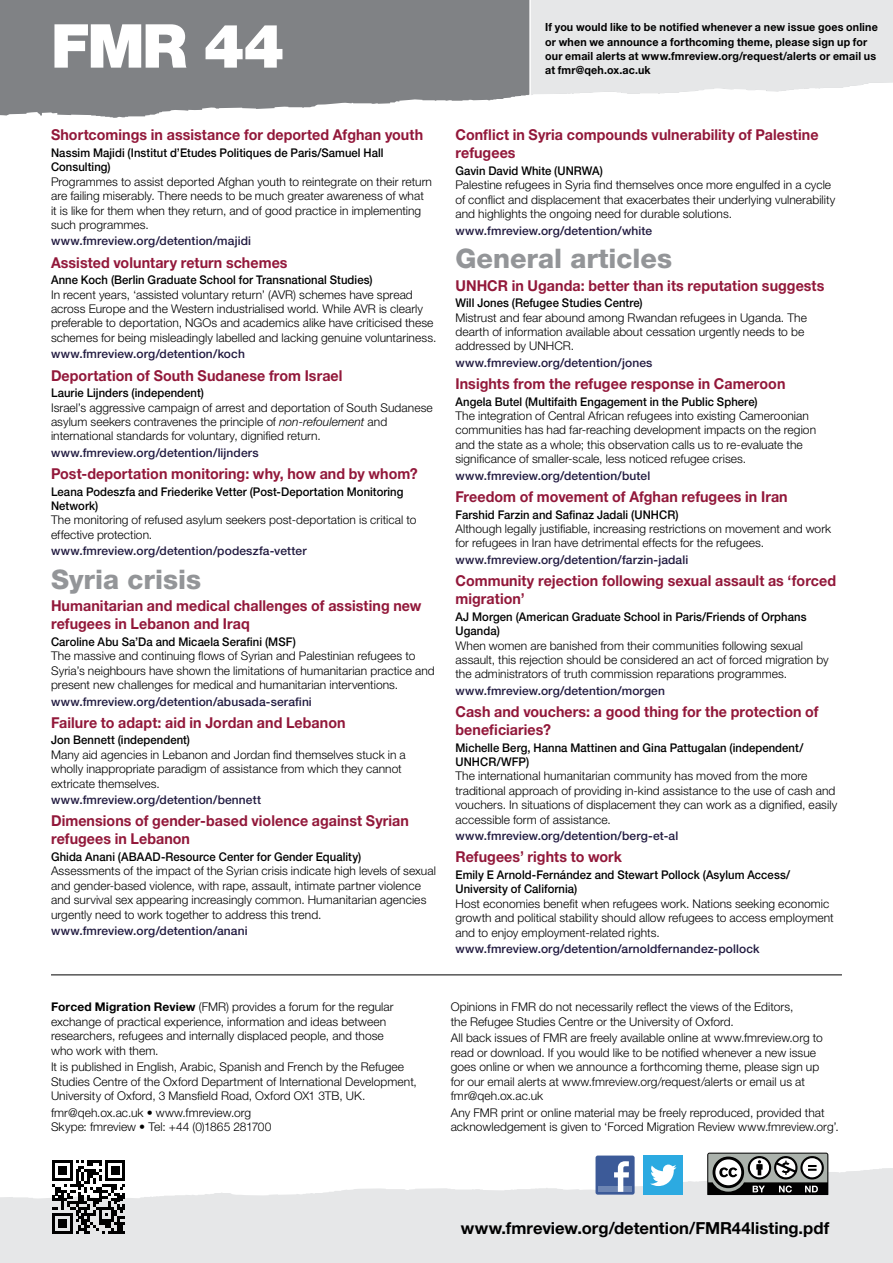
<style>
.page{position:relative;width:893px;height:1263px;background:#fff}
.page>*{position:absolute;margin:0;border:0;box-sizing:border-box;transform-origin:0 0}
.t1{font:900 60.6px "Helvetica Neue LT";color:#fff}
.t2{font:800 27px "Helvetica Neue LT";color:#939598}
.t3{font:700 16.65px "Helvetica Neue LT";color:#000}
.t4{font:700 15px/18px "Helvetica Neue LT";letter-spacing:.005em;color:#92183a;scale:.95 1}
.t5{font:300 12px/14.4px "Helvetica Neue LT";letter-spacing:.005em;color:#000}
.t6{font:500 12px/14.4px "Helvetica Neue LT";letter-spacing:.005em;color:#000;scale:.94 1}
.t7{font:500 12px "Helvetica Neue LT";letter-spacing:.01em;color:#211a40}
.t8{font:700 11.25px/14.2px "Helvetica Neue LT";letter-spacing:.015em;color:#000;scale:.95 1}
.s1{font-style:italic}
.s2{font-weight:700}
</style>
<div class="page">
<svg style="left:0;top:1152px;width:893px;height:111px;fill:#e6e7e8"></svg>
<svg style="left:0;top:0;width:529px;height:118px;background:#8b8d8f"></svg>
<svg style="left:707px;top:1153px;width:121px;height:42px"></svg>
<div style="left:531px;top:0;width:362px;height:95px;background:#e6e7e8"></div>
<svg style="left:52px;top:1160px;width:73px;height:73px"></svg>
<hr style="left:51px;top:974px;width:791px;height:1px;background:#000">
<div style="left:595px;top:1155px;width:40px;height:39px;background:#3c5a98;border-radius:2px"></div>
<div style="left:598px;top:1186px;width:34px;height:6px;background:#6d85b3"></div>
<svg style="left:614px;top:1161px;width:15px;height:31px"></svg>
<div style="left:643px;top:1155px;width:40px;height:40px;background:#2caae1"></div>
<svg style="left:650px;top:1164px;width:26px;height:22px"></svg>
<h1 class="t1" style="left:51px;top:10px;width:235px">FMR 44</h1>
<p class="t8" style="left:545px;top:20px;width:352px">If you would like to be notified whenever a new issue goes online or when we announce a forthcoming theme, please sign up for our email alerts at www.fmreview.org/request/alerts or email us</p>
<p class="t8" style="left:545px;top:63px;width:113px">at fmr@qeh.ox.ac.uk</p>
<p class="t4" style="left:51px;top:126px;width:393px">Shortcomings in assistance for deported Afghan youth</p>
<p class="t6" style="left:51px;top:145px;width:355px">Nassim Majidi (Institut d’Etudes Politiques de Paris/Samuel Hall<br>Consulting)</p>
<p class="t5" style="left:51px;top:174px;width:382px">Programmes to assist deported Afghan youth to reintegrate on their return are failing miserably. There needs to be much greater awareness of what it is like for them when they return, and of good practice in implementing such programmes.</p>
<p class="t7" style="left:51px;top:234px;width:201px">www.fmreview.org/detention/majidi</p>
<p class="t4" style="left:51px;top:253px;width:250px">Assisted voluntary return schemes</p>
<p class="t6" style="left:51px;top:273px;width:344px">Anne Koch (Berlin Graduate School for Transnational Studies)</p>
<p class="t5" style="left:51px;top:287px;width:387px">In recent years, ‘assisted voluntary return’ (AVR) schemes have spread across Europe and the Western industrialised world. While AVR is clearly preferable to deportation, NGOs and academics alike have criticised these schemes for being misleadingly labelled and lacking genuine voluntariness.</p>
<p class="t7" style="left:51px;top:347px;width:195px">www.fmreview.org/detention/koch</p>
<p class="t4" style="left:51px;top:366px;width:308px">Deportation of South Sudanese from Israel</p>
<p class="t6" style="left:51px;top:386px;width:164px">Laurie Lijnders (independent)</p>
<p class="t5" style="left:51px;top:400px;width:383px">Israel’s aggressive campaign of arrest and deportation of South Sudanese asylum seekers contravenes the principle of <span class="s1">non-refoulement</span> and international standards for voluntary, dignified return.</p>
<p class="t7" style="left:51px;top:445px;width:209px">www.fmreview.org/detention/lijnders</p>
<p class="t4" style="left:51px;top:464px;width:388px">Post-deportation monitoring: why, how and by whom?</p>
<p class="t6" style="left:51px;top:484px;width:376px">Leana Podeszfa and Friederike Vetter (Post-Deportation Monitoring<br>Network)</p>
<p class="t5" style="left:51px;top:513px;width:367px">The monitoring of refused asylum seekers post-deportation is critical to effective protection.</p>
<p class="t7" style="left:51px;top:544px;width:257px">www.fmreview.org/detention/podeszfa-vetter</p>
<h2 class="t2" style="left:51px;top:563px;width:152px">Syria crisis</h2>
<p class="t4" style="left:51px;top:597px;width:392px">Humanitarian and medical challenges of assisting new refugees in Lebanon and Iraq</p>
<p class="t6" style="left:51px;top:634px;width:262px">Caroline Abu Sa’Da and Micaela Serafini (MSF)</p>
<p class="t5" style="left:51px;top:649px;width:385px">The massive and continuing flows of Syrian and Palestinian refugees to<br>Syria’s neighbours have shown the limitations of humanitarian practice and present new challenges for medical and humanitarian interventions.</p>
<p class="t7" style="left:51px;top:694px;width:262px">www.fmreview.org/detention/abusada-serafini</p>
<p class="t4" style="left:51px;top:713px;width:312px">Failure to adapt: aid in Jordan and Lebanon</p>
<p class="t6" style="left:51px;top:733px;width:149px">Jon Bennett (independent)</p>
<p class="t5" style="left:51px;top:747px;width:356px">Many aid agencies in Lebanon and Jordan find themselves stuck in a wholly inappropriate paradigm of assistance from which they cannot extricate themselves.</p>
<p class="t7" style="left:51px;top:793px;width:212px">www.fmreview.org/detention/bennett</p>
<p class="t4" style="left:51px;top:812px;width:378px">Dimensions of gender-based violence against Syrian refugees in Lebanon</p>
<p class="t6" style="left:51px;top:849px;width:332px">Ghida Anani (ABAAD-Resource Center for Gender Equality)</p>
<p class="t5" style="left:51px;top:864px;width:386px">Assessments of the impact of the Syrian crisis indicate high levels of sexual and gender-based violence, with rape, assault, intimate partner violence and survival sex appearing increasingly common. Humanitarian agencies urgently need to work together to address this trend.</p>
<p class="t7" style="left:51px;top:924px;width:198px">www.fmreview.org/detention/anani</p>
<p class="t4" style="left:455px;top:126px;width:384px">Conflict in Syria compounds vulnerability of Palestine refugees</p>
<p class="t6" style="left:455px;top:163px;width:158px">Gavin David White (UNRWA)</p>
<p class="t5" style="left:455px;top:178px;width:381px">Palestine refugees in Syria find themselves once more engulfed in a cycle of conflict and displacement that exacerbates their underlying vulnerability and highlights the ongoing need for durable solutions.</p>
<p class="t7" style="left:455px;top:223px;width:198px">www.fmreview.org/detention/white</p>
<h2 class="t2" style="left:455px;top:243px;width:218px">General articles</h2>
<p class="t4" style="left:455px;top:276px;width:390px">UNHCR in Uganda: better than its reputation suggests</p>
<p class="t6" style="left:455px;top:296px;width:201px">Will Jones (Refugee Studies Centre)</p>
<p class="t5" style="left:455px;top:310px;width:353px">Mistrust and fear abound among Rwandan refugees in Uganda. The dearth of information available about cessation urgently needs to be addressed by UNHCR.</p>
<p class="t7" style="left:455px;top:355px;width:198px">www.fmreview.org/detention/jones</p>
<p class="t4" style="left:455px;top:374px;width:349px">Insights from the refugee response in Cameroon</p>
<p class="t6" style="left:455px;top:394px;width:323px">Angela Butel (Multifaith Engagement in the Public Sphere)</p>
<p class="t5" style="left:455px;top:408px;width:362px">The integration of Central African refugees into existing Cameroonian communities has had far-reaching development impacts on the region and the state as a whole; this observation calls us to re-evaluate the significance of smaller-scale, less noticed refugee crises.</p>
<p class="t7" style="left:455px;top:468px;width:196px">www.fmreview.org/detention/butel</p>
<p class="t4" style="left:455px;top:487px;width:351px">Freedom of movement of Afghan refugees in Iran</p>
<p class="t6" style="left:455px;top:507px;width:239px">Farshid Farzin and Safinaz Jadali (UNHCR)</p>
<p class="t5" style="left:455px;top:521px;width:377px">Although legally justifiable, increasing restrictions on movement and work for refugees in Iran have detrimental effects for the refugees.</p>
<p class="t7" style="left:455px;top:552px;width:234px">www.fmreview.org/detention/farzin-jadali</p>
<p class="t4" style="left:455px;top:571px;width:402px">Community rejection following sexual assault as ‘forced migration’</p>
<p class="t6" style="left:455px;top:609px;width:375px">AJ Morgen (American Graduate School in Paris/Friends of Orphans<br>Uganda)</p>
<p class="t5" style="left:455px;top:638px;width:375px">When women are banished from their communities following sexual assault, this rejection should be considered an act of forced migration by the administrators of truth commission reparations programmes.</p>
<p class="t7" style="left:455px;top:683px;width:211px">www.fmreview.org/detention/morgen</p>
<p class="t4" style="left:455px;top:702px;width:384px">Cash and vouchers: a good thing for the protection of beneficiaries?</p>
<p class="t6" style="left:455px;top:740px;width:371px">Michelle Berg, Hanna Mattinen and Gina Pattugalan (independent/<br>UNHCR/WFP)</p>
<p class="t5" style="left:455px;top:769px;width:383px">The international humanitarian community has moved from the more traditional approach of providing in-kind assistance to the use of cash and vouchers. In situations of displacement they can work as a dignified, easily accessible form of assistance.</p>
<p class="t7" style="left:455px;top:829px;width:224px">www.fmreview.org/detention/berg-et-al</p>
<p class="t4" style="left:455px;top:848px;width:177px">Refugees’ rights to work</p>
<p class="t6" style="left:455px;top:867px;width:357px">Emily E Arnold-Fernández and Stewart Pollock (Asylum Access/<br>University of California)</p>
<p class="t5" style="left:455px;top:896px;width:380px">Host economies benefit when refugees work. Nations seeking economic growth and political stability should allow refugees to access employment and to enjoy employment-related rights.</p>
<p class="t7" style="left:455px;top:942px;width:306px">www.fmreview.org/detention/arnoldfernandez-pollock</p>
<p class="t5" style="left:51px;top:1000px;width:344px"><span class="s2">Forced Migration Review</span> (FMR) provides a forum for the regular exchange of practical experience, information and ideas between researchers, refugees and internally displaced people, and those who work with them.</p>
<p class="t5" style="left:51px;top:1059px;width:367px">It is published in English, Arabic, Spanish and French by the Refugee<br>Studies Centre of the Oxford Department of International Development,<br>University of Oxford, 3 Mansfield Road, Oxford OX1 3TB, UK.</p>
<p class="t5" style="left:51px;top:1105px;width:222px">fmr@qeh.ox.ac.uk • www.fmreview.org<br>Skype: fmreview • Tel: +44 (0)1865 281700</p>
<p class="t5" style="left:451px;top:1000px;width:344px">Opinions in FMR do not necessarily reflect the views of the Editors, the Refugee Studies Centre or the University of Oxford.</p>
<p class="t5" style="left:451px;top:1031px;width:374px">All back issues of FMR are freely available online at www.fmreview.org to read or download. If you would like to be notified whenever a new issue goes online or when we announce a forthcoming theme, please sign up for our email alerts at www.fmreview.org/request/alerts or email us at fmr@qeh.ox.ac.uk</p>
<p class="t5" style="left:451px;top:1105px;width:390px">Any FMR print or online material may be freely reproduced, provided that acknowledgement is given to ‘Forced Migration Review www.fmreview.org’.</p>
<h3 class="t3" style="left:461px;top:1218px;width:370px">www.fmreview.org/detention/FMR44listing.pdf</h3>
</div>
